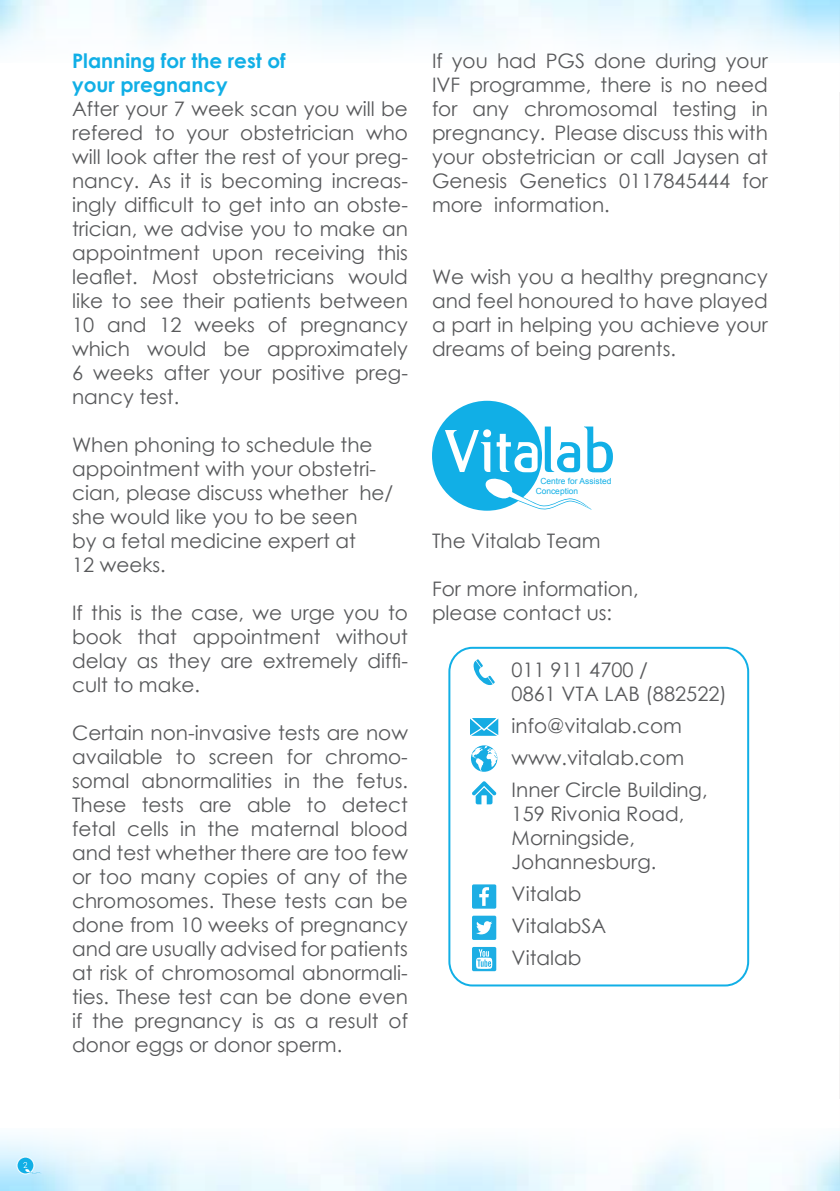
<style>
.page{position:relative;width:840px;height:1191px;background:#fff}
.page>*{position:absolute;margin:0;border:0;box-sizing:border-box;transform-origin:0 0}
.t1{font:55.2px "Alex";color:#fff}
.t2{font:20px/24px "Century Gothic";color:#58595b}
.t3{font:700 20px/24px "Century Gothic";color:#11afe6}
.t4{font:8.4px/10px "Arial";color:#11afe6}
.s1{color:#11afe6}
</style>
<div class="page">
<svg style="left:839px;top:0;width:1px;height:1191px"></svg>
<div style="left:17px;top:1157px;width:17px;height:17px;background:#11afe6;border-radius:50%"></div>
<div style="left:17px;top:1156px;width:17px;height:18px;border:1px solid #fff;border-radius:50%"></div>
<svg style="left:23px;top:1162px;width:19px;height:12px"></svg>
<div style="left:432px;top:401px;width:109px;height:110px;background:#11afe6;border-radius:50%"></div>
<svg style="left:485px;top:476px;width:106px;height:34px"></svg>
<div style="left:448px;top:647px;width:300px;height:339px;border:2px solid #11afe6;border-radius:23px"></div>
<svg style="left:473px;top:659px;width:21px;height:26px"></svg>
<svg style="left:470px;top:745px;width:27px;height:26px"></svg>
<svg style="left:470px;top:718px;width:28px;height:18px"></svg>
<svg style="left:472px;top:781px;width:24px;height:23px"></svg>
<div style="left:471px;top:947px;width:25px;height:24px;background:#1daee4;border-radius:2px"></div>
<svg style="left:476px;top:949px;width:16px;height:20px"></svg>
<div style="left:471px;top:884px;width:25px;height:24px;background:#1daee4;border-radius:2px"></div>
<svg style="left:479px;top:887px;width:9px;height:19px"></svg>
<div style="left:471px;top:915px;width:25px;height:25px;background:#1daee4;border-radius:2px"></div>
<svg style="left:476px;top:921px;width:16px;height:13px"></svg>
<p class="t3" style="left:72px;top:48px;width:215px">Planning for the rest of your pregnancy</p>
<p class="t2" style="left:72px;top:96px;width:337px;text-align:justify">After your 7 week scan you will be refered to your obstetrician who will look after the rest of your preg&shy;nancy. As it is becoming increas&shy;ingly difficult to get into an obste&shy;trician, we advise you to make an appointment upon receiving this leaflet. Most obstetricians would like to see their patients between 10 and 12 weeks of pregnancy which would be approximately 6 weeks after your positive preg&shy;nancy test.</p>
<p class="t2" style="left:72px;top:432px;width:322px">When phoning to schedule the appointment with your obstetri&shy;cian, please discuss whether he/ she would like you to be seen<br>by a fetal medicine expert at<br>12 weeks.</p>
<p class="t2" style="left:72px;top:600px;width:337px;text-align:justify">If this is the case, we urge you to book that appointment without delay as they are extremely diffi&shy;cult to make.</p>
<p class="t2" style="left:72px;top:720px;width:337px;text-align:justify">Certain non-invasive tests are now available to screen for chromo&shy;somal abnormalities in the fetus.<br>These tests are able to detect fetal cells in the maternal blood and test whether there are too few or too many copies of any of the chromosomes. These tests can be done from 10 weeks of pregnancy and are usually advised for patients at risk of chromosomal abnormali&shy;ties. These test can be done even if the pregnancy is as a result of donor eggs or donor sperm.</p>
<p class="t2" style="left:432px;top:48px;width:337px;text-align:justify">If you had PGS done during your IVF programme, there is no need for any chromosomal testing in pregnancy. Please discuss this with your obstetrician or call Jaysen at Genesis Genetics 0117845444 for more information.</p>
<p class="t2" style="left:432px;top:264px;width:337px;text-align:justify">We wish you a healthy pregnancy and feel honoured to have played a part in helping you achieve your dreams of being parents.</p>
<h1 class="t1" style="left:444px;top:408px;width:172px">Vita<span class="s1">lab</span></h1>
<p class="t4" style="left:535px;top:476px;width:77px;text-indent:5px">Centre for Assisted<br>Conception</p>
<p class="t2" style="left:432px;top:528px;width:170px">The Vitalab Team</p>
<p class="t2" style="left:432px;top:576px;width:208px">For more information, please contact us:</p>
<p class="t2" style="left:511px;top:657px;width:217px">011 911 4700 /<br>0861 VTA LAB (882522)</p>
<p class="t2" style="left:511px;top:709px;width:197px;line-height:32px">info@vitalab.com www.vitalab.com<br>Inner Circle Building,</p>
<p class="t2" style="left:511px;top:801px;width:174px">159 Rivonia Road,<br>Morningside,<br>Johannesburg.</p>
<p class="t2" style="left:511px;top:877px;width:96px;line-height:32px">Vitalab<br>VitalabSA<br>Vitalab</p>
</div>
